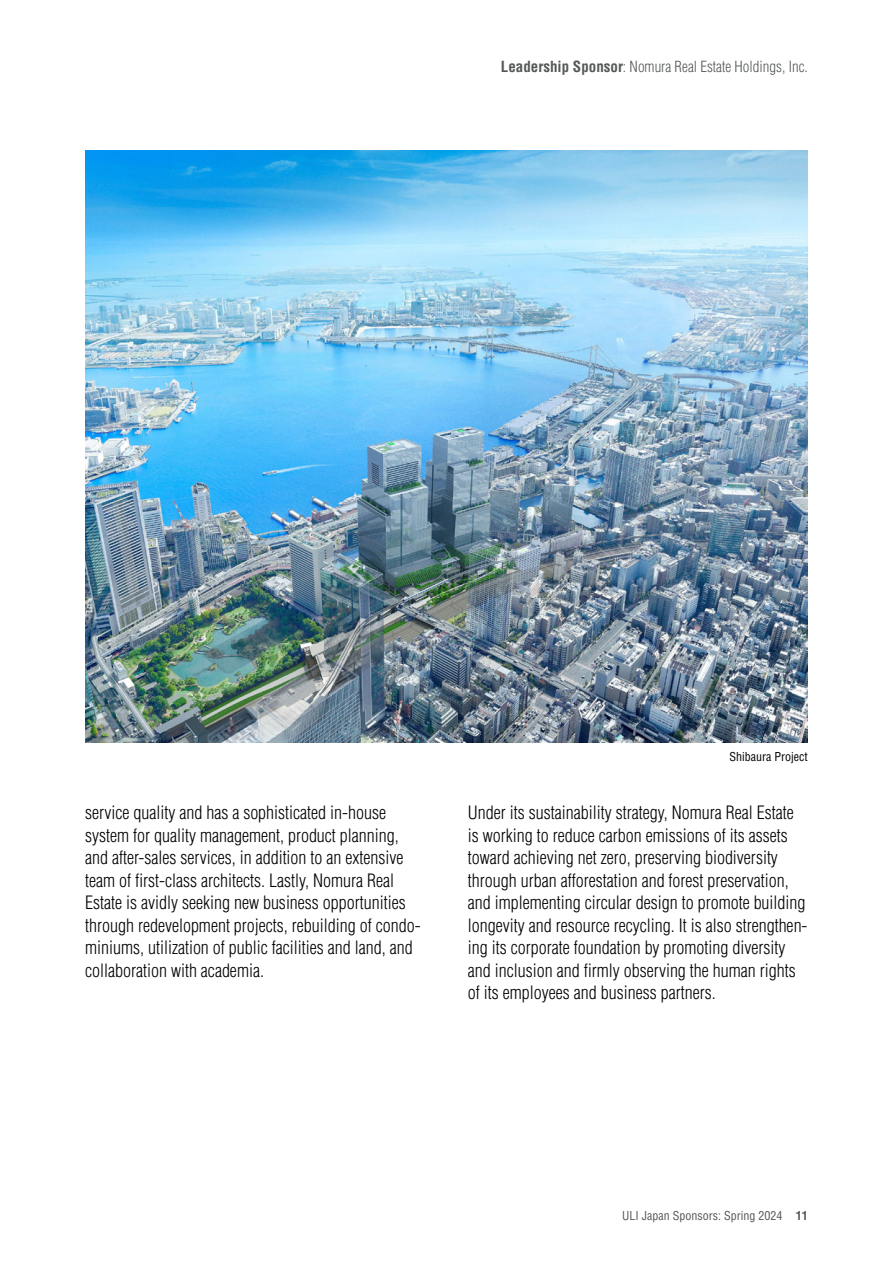
<style>
.page{position:relative;width:893px;height:1263px;background:#fff}
.page>*{position:absolute;margin:0;border:0;box-sizing:border-box;transform-origin:0 0}
.t1{font:300 condensed 18px/22.5px "Helvetica LT Std";color:#000}
.t2{font:300 condensed 15px "Helvetica LT Std";color:#555858}
.t3{font:condensed 12px "Helvetica LT Std";color:#555858}
.t4{font:condensed 12px "Helvetica LT Std";color:#000}
.s1{font-weight:700}
</style>
<div class="page">
<img style="left:85px;top:151px;width:723px;height:591px">
<p class="t2" style="left:501px;top:57px;width:309px"><span class="s1">Leadership Sponsor</span>: Nomura Real Estate Holdings, Inc.</p>
<p class="t4" style="left:730px;top:749px;width:80px">Shibaura Project</p>
<p class="t1" style="left:85px;top:801px;width:337px">service quality and has a sophisticated in-house system for quality management, product planning, and after-sales services, in addition to an extensive team of first-class architects. Lastly, Nomura Real Estate is avidly seeking new business opportunities through redevelopment projects, rebuilding of condo&shy;miniums, utilization of public facilities and land, and collaboration with academia.</p>
<p class="t1" style="left:468px;top:801px;width:341px">Under its sustainability strategy, Nomura Real Estate is working to reduce carbon emissions of its assets toward achieving net zero, preserving biodiversity through urban afforestation and forest preservation, and implementing circular design to promote building longevity and resource recycling. It is also strengthen&shy;ing its corporate foundation by promoting diversity and inclusion and firmly observing the human rights of its employees and business partners.</p>
<p class="t3" style="left:622px;top:1208px;width:187px">ULI Japan Sponsors: Spring 2024 <span class="s1">11</span></p>
</div>
